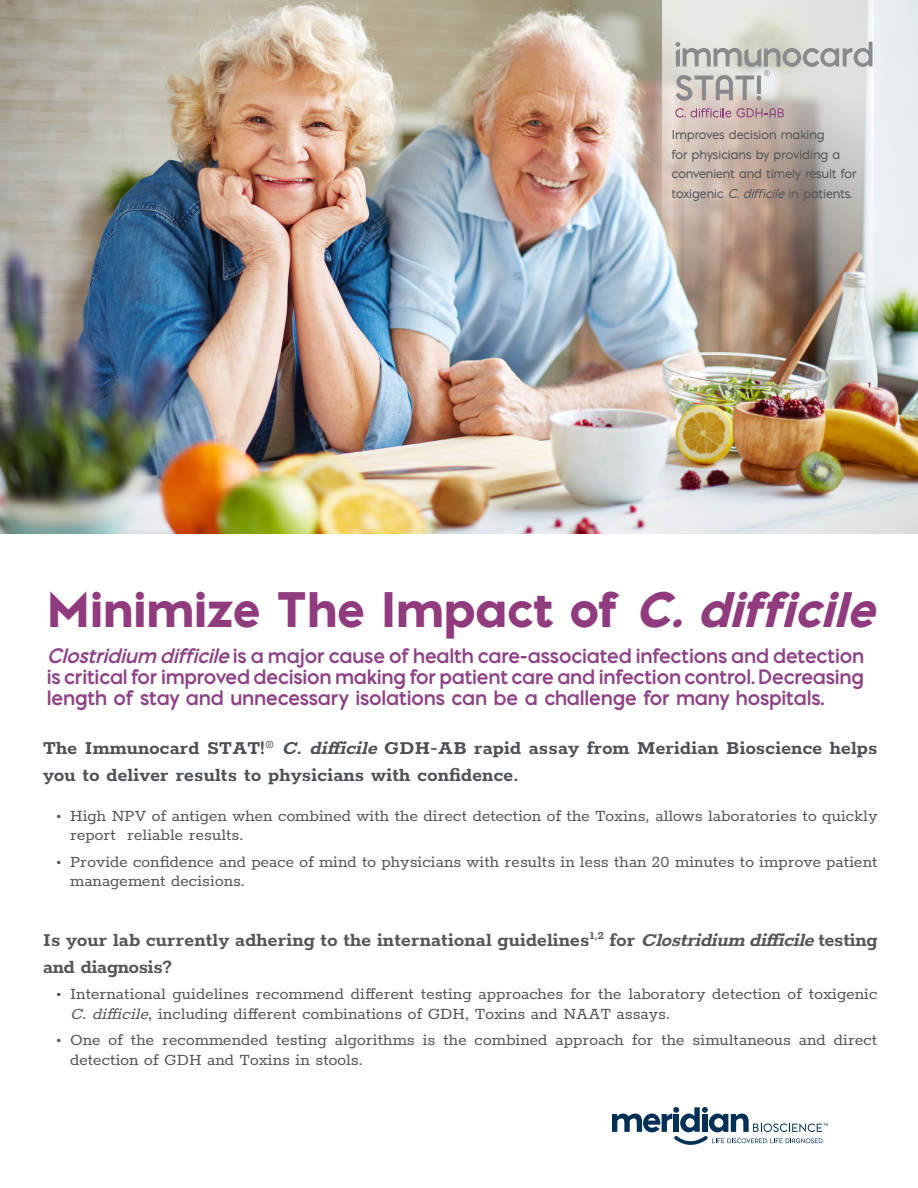
<style>
.page{position:relative;width:918px;height:1188px;background:#fff}
.page>*{position:absolute;margin:0;border:0;box-sizing:border-box;transform-origin:0 0}
.t1{font:900 46.5px "Pontiac";color:#913b7f}
.t2{font:700 21px/27px "Rokkitt";letter-spacing:.01em;color:#4c5157}
.t3{font:700 21px/27px "Rokkitt";letter-spacing:.01em;color:#54565a}
.t4{font:700 19.5px/21px "Pontiac";letter-spacing:-.01em;color:#8e4287;text-align:justify}
.t5{font:18px/19.5px "Rokkitt";letter-spacing:.005em;color:#54565a}
.t6{font:12px/19.5px "Pontiac";color:#54565a}
.s1{font-style:italic}
</style>
<div class="page">
<img style="left:0;top:0;width:918px;height:534px">
<img style="left:663px;top:0;width:211px;height:534px">
<svg style="left:612px;top:1107px;width:216px;height:38px"></svg>
<svg style="left:675px;top:108px;width:56px;height:10px"></svg>
<svg style="left:737px;top:108px;width:47px;height:10px"></svg>
<svg style="left:676px;top:42px;width:197px;height:59px"></svg>
<p class="t6" style="left:672px;top:125px;width:186px">Improves decision making<br>for physicians by providing a convenient and timely result for toxigenic <span class="s1">C.difficile</span>in patients.</p>
<p class="t1" style="left:47px;top:574px;width:845px">Minimize The Impact of <span class="s1">C.difficile</span></p>
<p class="t4" style="left:47px;top:645px;width:819px"><span class="s1">Clostridium difficile</span>is a major cause of health care-associated infections and detection is critical for improved decision making for patient care and infection control. Decreasing length of stay and unnecessary isolations can be a challenge for many hospitals.</p>
<p class="t2" style="left:43px;top:733px;width:836px">The Immunocard STAT!<sup>®</sup> <span class="s1">C.difficile</span>GDH-AB rapid assay from Meridian Bioscience helps you to deliver results to physicians with confidence.</p>
<p class="t5" style="left:70px;top:805px;width:809px;text-indent:-14px">• High NPV of antigen when combined with the direct detection of the Toxins, allows laboratories to quickly report reliable results.</p>
<p class="t5" style="left:70px;top:850px;width:809px;text-indent:-14px">• Provide confidence and peace of mind to physicians with results in less than 20 minutes to improve patient management decisions.</p>
<p class="t3" style="left:43px;top:925px;width:836px">Is your lab currently adhering to the international guidelines<sup>1,2</sup> for <span class="s1">Clostridium difficile</span>testing and diagnosis?</p>
<p class="t5" style="left:70px;top:983px;width:809px;text-indent:-14px">• International guidelines recommend different testing approaches for the laboratory detection of toxigenic<br><span class="s1">C.difficile</span>, including different combinations of GDH, Toxins and NAAT assays.</p>
<p class="t5" style="left:70px;top:1029px;width:809px;text-indent:-14px">• One of the recommended testing algorithms is the combined approach for the simultaneous and direct detection of GDH and Toxins in stools.</p>
</div>
